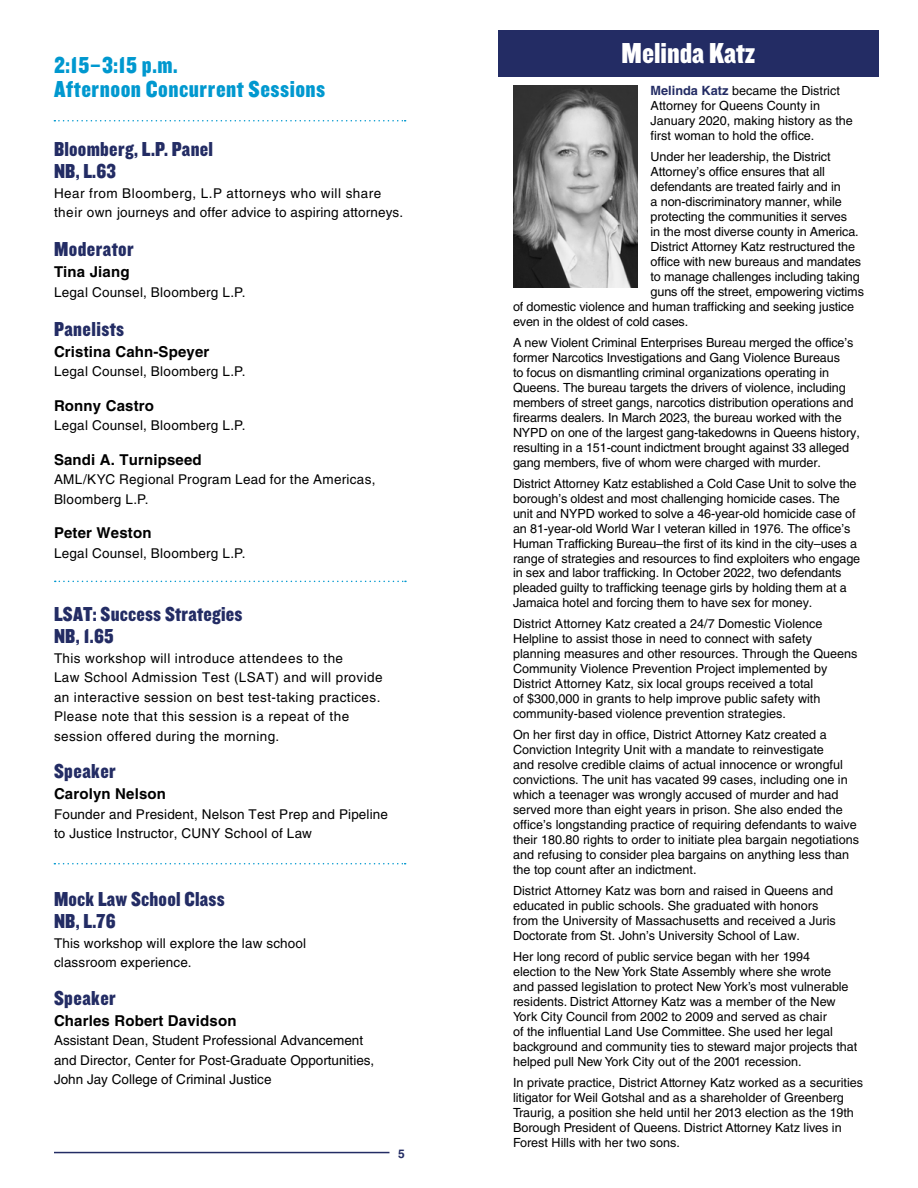
<style>
.page{position:relative;width:918px;height:1188px;background:#fff}
.page>*{position:absolute;margin:0;border:0;box-sizing:border-box;transform-origin:0 0}
.t1{font:30px "Knockout 70 Full Welterwt";color:#fff}
.t2{font:24px/24px "Knockout 70 Full Welterwt";letter-spacing:.02em;color:#0098cf}
.t3{font:21px/22.5px "Knockout 70 Full Welterwt";letter-spacing:.01em;color:#232c64}
.t4{font:700 15px "Helvetica LT Std";letter-spacing:.01em;color:#000}
.t5{font:13.5px/19.5px "Helvetica LT Std";letter-spacing:.02em;color:#000}
.t6{font:13.5px/19.5px "Helvetica LT Std";color:#000}
.t7{font:12.6px/15px "Helvetica LT Std";color:#000}
.t8{font:700 12px "Helvetica LT Std";color:#232c64}
.s1{font-weight:700;font-size:12.75px;color:#232c64}
</style>
<div class="page">
<hr style="left:54px;top:1152px;width:335px;height:1px;background:#232c64">
<div style="left:498px;top:30px;width:381px;height:47px;background:#232c64"></div>
<img style="left:513px;top:86px;width:124px;height:202px">
<svg style="left:54px;top:120px;width:352px;height:1px"></svg>
<svg style="left:54px;top:863px;width:352px;height:1px"></svg>
<svg style="left:55px;top:581px;width:351px;height:1px"></svg>
<h2 class="t2" style="left:54px;top:53px;width:273px">2:15–3:15 p.m.<br>Afternoon Concurrent Sessions</h2>
<h3 class="t3" style="left:54px;top:137px;width:161px">Bloomberg, L.P. Panel<br>NB, L.63</h3>
<p class="t5" style="left:54px;top:183px;width:351px">Hear from Bloomberg, L.P attorneys who will share their own journeys and offer advice to aspiring attorneys.</p>
<h3 class="t3" style="left:54px;top:237px;width:82px">Moderator</h3>
<p class="t4" style="left:54px;top:263px;width:77px">Tina Jiang</p>
<p class="t5" style="left:54px;top:282px;width:193px">Legal Counsel, Bloomberg L.P.</p>
<h3 class="t3" style="left:54px;top:317px;width:72px">Panelists</h3>
<p class="t4" style="left:54px;top:342px;width:157px">Cristina Cahn-Speyer</p>
<p class="t5" style="left:54px;top:362px;width:193px">Legal Counsel, Bloomberg L.P.</p>
<p class="t4" style="left:54px;top:396px;width:101px">Ronny Castro</p>
<p class="t5" style="left:54px;top:416px;width:193px">Legal Counsel, Bloomberg L.P.</p>
<p class="t4" style="left:54px;top:450px;width:149px">Sandi A. Turnipseed</p>
<p class="t5" style="left:54px;top:470px;width:323px">AML/KYC Regional Program Lead for the Americas,<br>Bloomberg L.P.</p>
<p class="t4" style="left:54px;top:524px;width:99px">Peter Weston</p>
<p class="t5" style="left:54px;top:543px;width:193px">Legal Counsel, Bloomberg L.P.</p>
<h3 class="t3" style="left:54px;top:602px;width:190px">LSAT: Success Strategies<br>NB, 1.65</h3>
<p class="t5" style="left:54px;top:648px;width:330px">This workshop will introduce attendees to the<br>Law School Admission Test (LSAT) and will provide an interactive session on best test-taking practices.<br>Please note that this session is a repeat of the session offered during the morning.</p>
<h3 class="t3" style="left:54px;top:759px;width:64px">Speaker</h3>
<p class="t4" style="left:54px;top:785px;width:113px">Carolyn Nelson</p>
<p class="t5" style="left:54px;top:804px;width:336px">Founder and President, Nelson Test Prep and Pipeline to Justice Instructor, CUNY School of Law</p>
<h3 class="t3" style="left:54px;top:887px;width:172px">Mock Law School Class<br>NB, L.76</h3>
<p class="t5" style="left:54px;top:933px;width:254px">This workshop will explore the law school classroom experience.</p>
<h3 class="t3" style="left:54px;top:986px;width:64px">Speaker</h3>
<p class="t4" style="left:54px;top:1011px;width:184px">Charles Robert Davidson</p>
<p class="t6" style="left:54px;top:1031px;width:322px">Assistant Dean, Student Professional Advancement and Director, Center for Post-Graduate Opportunities,<br>John Jay College of Criminal Justice</p>
<p class="t8" style="left:398px;top:1146px;width:8px">5</p>
<h1 class="t1" style="left:622px;top:34px;width:135px">Melinda Katz</h1>
<p class="t7" style="left:651px;top:83px;width:204px"><span class="s1">Melinda Katz</span> became the District<br>Attorney for Queens County in<br>January 2020, making history as the first woman to hold the office.</p>
<p class="t7" style="left:651px;top:149px;width:182px">Under her leadership, the District</p>
<p class="t7" style="left:651px;top:164px;width:176px">Attorney’s office ensures that all</p>
<p class="t7" style="left:651px;top:179px;width:192px">defendants are treated fairly and in</p>
<p class="t7" style="left:651px;top:194px;width:193px">a non-discriminatory manner, while</p>
<p class="t7" style="left:651px;top:209px;width:198px">protecting the communities it serves</p>
<p class="t7" style="left:651px;top:224px;width:210px">in the most diverse county in America.</p>
<p class="t7" style="left:651px;top:239px;width:206px">District Attorney Katz restructured the</p>
<p class="t7" style="left:651px;top:254px;width:212px">office with new bureaus and mandates</p>
<p class="t7" style="left:651px;top:269px;width:211px">to manage challenges including taking</p>
<p class="t7" style="left:651px;top:284px;width:215px">guns off the street, empowering victims</p>
<p class="t7" style="left:513px;top:299px;width:343px">of domestic violence and human trafficking and seeking justice</p>
<p class="t7" style="left:513px;top:314px;width:177px">even in the oldest of cold cases.</p>
<p class="t7" style="left:513px;top:335px;width:348px">A new Violent Criminal Enterprises Bureau merged the office’s former Narcotics Investigations and Gang Violence Bureaus<br>to focus on dismantling criminal organizations operating in Queens. The bureau targets the drivers of violence, including members of street gangs, narcotics distribution operations and firearms dealers. In March 2023, the bureau worked with the NYPD on one of the largest gang-takedowns in Queens history, resulting in a 151-count indictment brought against 33 alleged gang members, five of whom were charged with murder.</p>
<p class="t7" style="left:513px;top:476px;width:349px">District Attorney Katz established a Cold Case Unit to solve the borough’s oldest and most challenging homicide cases. The unit and NYPD worked to solve a 46-year-old homicide case of an 81-year-old World War I veteran killed in 1976. The office’s Human Trafficking Bureau–the first of its kind in the city–uses a range of strategies and resources to find exploiters who engage in sex and labor trafficking. In October 2022, two defendants pleaded guilty to trafficking teenage girls by holding them at a Jamaica hotel and forcing them to have sex for money.</p>
<p class="t7" style="left:513px;top:617px;width:346px">District Attorney Katz created a 24/7 Domestic Violence Helpline to assist those in need to connect with safety planning measures and other resources. Through the Queens Community Violence Prevention Project implemented by District Attorney Katz, six local groups received a total<br>of $300,000 in grants to help improve public safety with community-based violence prevention strategies.</p>
<p class="t7" style="left:513px;top:728px;width:347px">On her first day in office, District Attorney Katz created a Conviction Integrity Unit with a mandate to reinvestigate<br>and resolve credible claims of actual innocence or wrongful convictions. The unit has vacated 99 cases, including one in which a teenager was wrongly accused of murder and had served more than eight years in prison. She also ended the office’s longstanding practice of requiring defendants to waive their 180.80 rights to order to initiate plea bargain negotiations and refusing to consider plea bargains on anything less than the top count after an indictment.</p>
<p class="t7" style="left:513px;top:883px;width:324px">District Attorney Katz was born and raised in Queens and educated in public schools. She graduated with honors from the University of Massachusetts and received a Juris Doctorate from St. John’s University School of Law.</p>
<p class="t7" style="left:513px;top:949px;width:346px">Her long record of public service began with her 1994<br>election to the New York State Assembly where she wrote<br>and passed legislation to protect New York’s most vulnerable residents. District Attorney Katz was a member of the New York City Council from 2002 to 2009 and served as chair<br>of the influential Land Use Committee. She used her legal background and community ties to steward major projects that helped pull New York City out of the 2001 recession.</p>
<p class="t7" style="left:513px;top:1075px;width:352px">In private practice, District Attorney Katz worked as a securities litigator for Weil Gotshal and as a shareholder of Greenberg Traurig, a position she held until her 2013 election as the 19th Borough President of Queens. District Attorney Katz lives in Forest Hills with her two sons.</p>
</div>
